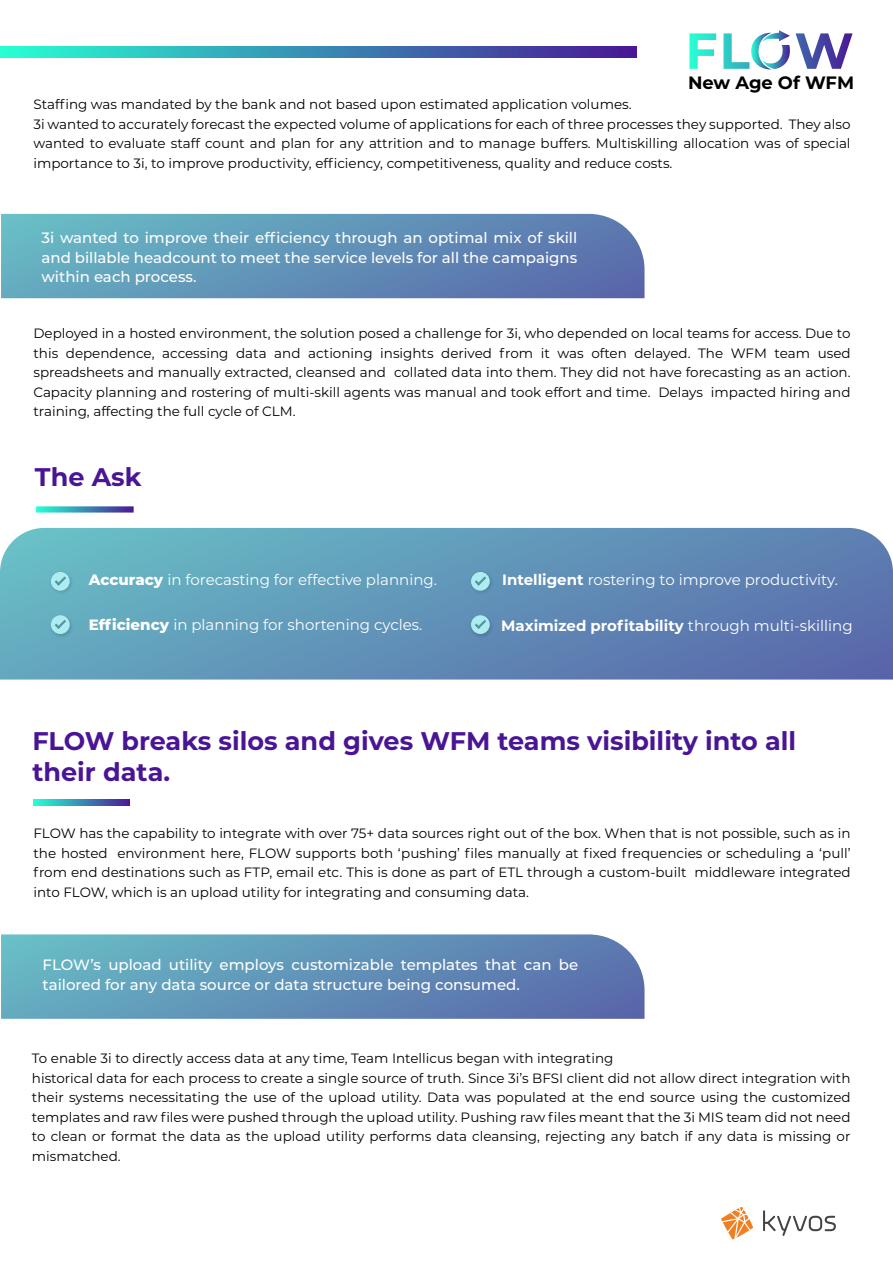
<style>
.page{position:relative;width:893px;height:1263px;background:#fff}
.page>*{position:absolute;margin:0;border:0;box-sizing:border-box;transform-origin:0 0}
.t1{font:700 25.5px/31.5px "Montserrat";color:#4a1594}
.t2{font:700 17.85px "Montserrat";color:#000}
.t3{font:500 15px/19.5px "Montserrat";color:#fff;text-align:justify}
.t4{font:15px "Montserrat";color:#fff}
.t5{font:700 15px "Montserrat";color:#fff}
.t6{font:13.5px/19.5px "Montserrat";color:#000;text-align:justify}
.s1{font-weight:800}
.s2{font-weight:700}
.s3{font-weight:400}
</style>
<div class="page">
<svg style="left:0;top:528px;width:893px;height:151px;background:#6193b8"></svg>
<svg style="left:1px;top:214px;width:643px;height:84px;background:#6293b8"></svg>
<svg style="left:1px;top:934px;width:643px;height:85px;background:#6394b9"></svg>
<svg style="left:34px;top:799px;width:96px;height:6px"></svg>
<svg style="left:689px;top:30px;width:164px;height:39px"></svg>
<svg style="left:36px;top:506px;width:98px;height:7px"></svg>
<svg style="left:0;top:47px;width:636px;height:11px;background:#388bb3"></svg>
<img style="left:48px;top:569px;width:28px;height:28px">
<div style="left:51px;top:572px;width:19px;height:19px;background:#adedf2;border-radius:9px"></div>
<svg style="left:55px;top:576px;width:11px;height:10px"></svg>
<img style="left:48px;top:612px;width:28px;height:28px">
<div style="left:51px;top:615px;width:19px;height:19px;background:#adedf2;border-radius:9px"></div>
<svg style="left:55px;top:620px;width:11px;height:9px"></svg>
<img style="left:468px;top:569px;width:28px;height:28px">
<div style="left:471px;top:572px;width:19px;height:19px;background:#adedf2;border-radius:9px"></div>
<svg style="left:475px;top:576px;width:11px;height:10px"></svg>
<img style="left:468px;top:612px;width:28px;height:28px">
<div style="left:471px;top:615px;width:19px;height:19px;background:#adedf2;border-radius:9px"></div>
<svg style="left:475px;top:620px;width:11px;height:9px"></svg>
<svg style="left:721px;top:1207px;width:32px;height:32px"></svg>
<svg style="left:763px;top:1210px;width:73px;height:26px"></svg>
<h2 class="t2" style="left:688px;top:70px;width:168px">New Age Of WFM</h2>
<p class="t6" style="left:33px;top:94px;width:819px;text-align:left">Staffing was mandated by the bank and not based upon estimated application volumes.<br>3i wanted to accurately forecast the expected volume of applications for each of three processes they supported. They also wanted to evaluate staff count and plan for any attrition and to manage buffers. Multiskilling allocation was of special importance to 3i, to improve productivity, efficiency, competitiveness, quality and reduce costs.</p>
<p class="t3" style="left:41px;top:227px;width:537px">3i wanted to improve their efficiency through an optimal mix of skill and billable headcount to meet the service levels for all the campaigns within each process.</p>
<p class="t6" style="left:33px;top:323px;width:819px">Deployed in a hosted environment, the solution posed a challenge for 3i, who depended on local teams for access. Due to this dependence, accessing data and actioning insights derived from it was often delayed. The WFM team used spreadsheets and manually extracted, cleansed and collated data into them. They did not have forecasting as an action.<br>Capacity planning and rostering of multi-skill agents was manual and took effort and time. Delays impacted hiring and training, affecting the full cycle of CLM.</p>
<h1 class="t1" style="left:35px;top:460px;width:108px">The Ask</h1>
<p class="t4" style="left:89px;top:570px;width:350px"><span class="s1">Accuracy</span> in forecasting for effective planning.</p>
<p class="t4" style="left:502px;top:570px;width:337px"><span class="s2">Intelligent</span> rostering to improve productivity.</p>
<p class="t4" style="left:89px;top:614px;width:335px"><span class="s1">Efficiency</span> in planning for shortening cycles.</p>
<p class="t5" style="left:501px;top:614px;width:353px">Maximized profitability <span class="s3">through multi-skilling</span></p>
<h1 class="t1" style="left:32px;top:723px;width:765px">FLOW breaks silos and gives WFM teams visibility into all their data.</h1>
<p class="t6" style="left:33px;top:823px;width:819px">FLOW has the capability to integrate with over 75+ data sources right out of the box. When that is not possible, such as in the hosted environment here, FLOW supports both ‘pushing’ files manually at fixed frequencies or scheduling a ‘pull’ from end destinations such as FTP, email etc. This is done as part of ETL through a custom-built middleware integrated into FLOW, which is an upload utility for integrating and consuming data.</p>
<p class="t3" style="left:43px;top:955px;width:537px">FLOW’s upload utility employs customizable templates that can be tailored for any data source or data structure being consumed.</p>
<p class="t6" style="left:32px;top:1048px;width:820px;text-align:left">To enable 3i to directly access data at any time, Team Intellicus began with integrating<br>historical data for each process to create a single source of truth. Since 3i’s BFSI client did not allow direct integration with their systems necessitating the use of the upload utility. Data was populated at the end source using the customized templates and raw files were pushed through the upload utility. Pushing raw files meant that the 3i MIS team did not need to clean or format the data as the upload utility performs data cleansing, rejecting any batch if any data is missing or mismatched.</p>
</div>
